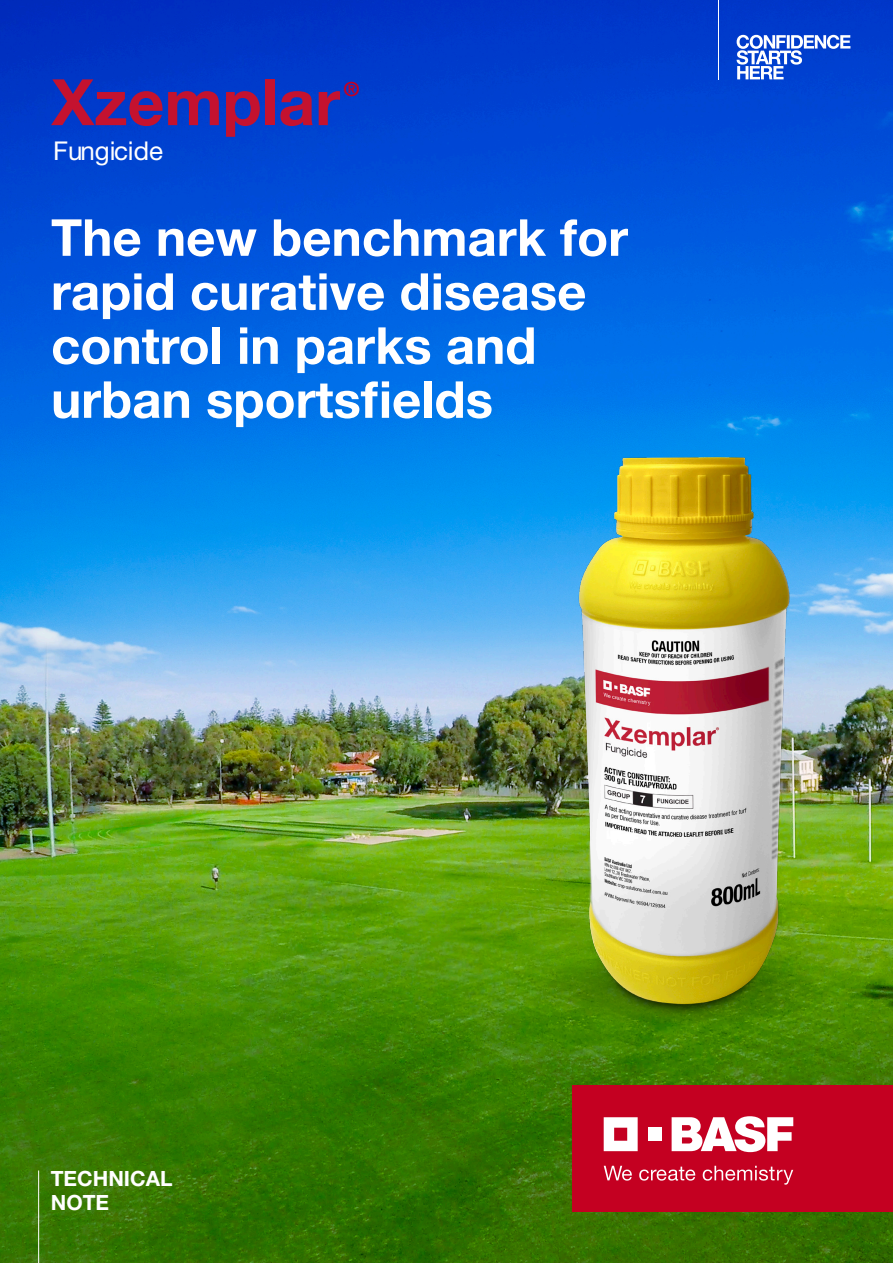
<style>
.page{position:relative;width:893px;height:1263px;background:#fff}
.page>*{position:absolute;margin:0;border:0;box-sizing:border-box;transform-origin:0 0}
.t1{font:700 64.05px "Helvetica Neue LT Std";color:#c4122f}
.t2{font:700 51px/54px "Helvetica Neue LT Std";color:#fff}
.t3{font:25.95px "Helvetica Neue LT Std";color:#fff}
.t4{font:700 21px/24px "Helvetica Neue LT Std";color:#fff}
.t5{font:700 19.5px "Helvetica Neue LT Std";color:#c50022}
</style>
<div class="page">
<img style="left:0;top:0;width:893px;height:1263px">
<hr style="left:38px;top:1170px;width:1px;height:93px;background:#fff">
<svg style="left:737px;top:35px;width:113px;height:44px"></svg>
<hr style="left:718px;top:0;width:1px;height:79px;background:#fff">
<img style="left:422px;top:401px;width:471px;height:685px">
<div style="left:572px;top:1086px;width:321px;height:126px;background:#c40021"></div>
<svg style="left:604px;top:1117px;width:34px;height:34px"></svg>
<div style="left:648px;top:1128px;width:13px;height:13px;background:#fff"></div>
<svg style="left:672px;top:1116px;width:121px;height:36px"></svg>
<svg style="left:604px;top:1166px;width:28px;height:14px"></svg>
<svg style="left:639px;top:1166px;width:56px;height:14px"></svg>
<svg style="left:703px;top:1166px;width:90px;height:18px"></svg>
<p class="t1" style="left:51px;top:63px;width:290px">Xzemplar</p>
<p class="t3" style="left:53px;top:135px;width:111px">Fungicide</p>
<p class="t5" style="left:344px;top:77px;width:17px">®</p>
<p class="t2" style="left:51px;top:209px;width:579px">The new benchmark for rapid curative disease control in parks and urban sportsfields</p>
<p class="t4" style="left:51px;top:1165px;width:123px">TECHNICAL<br>NOTE</p>
</div>
